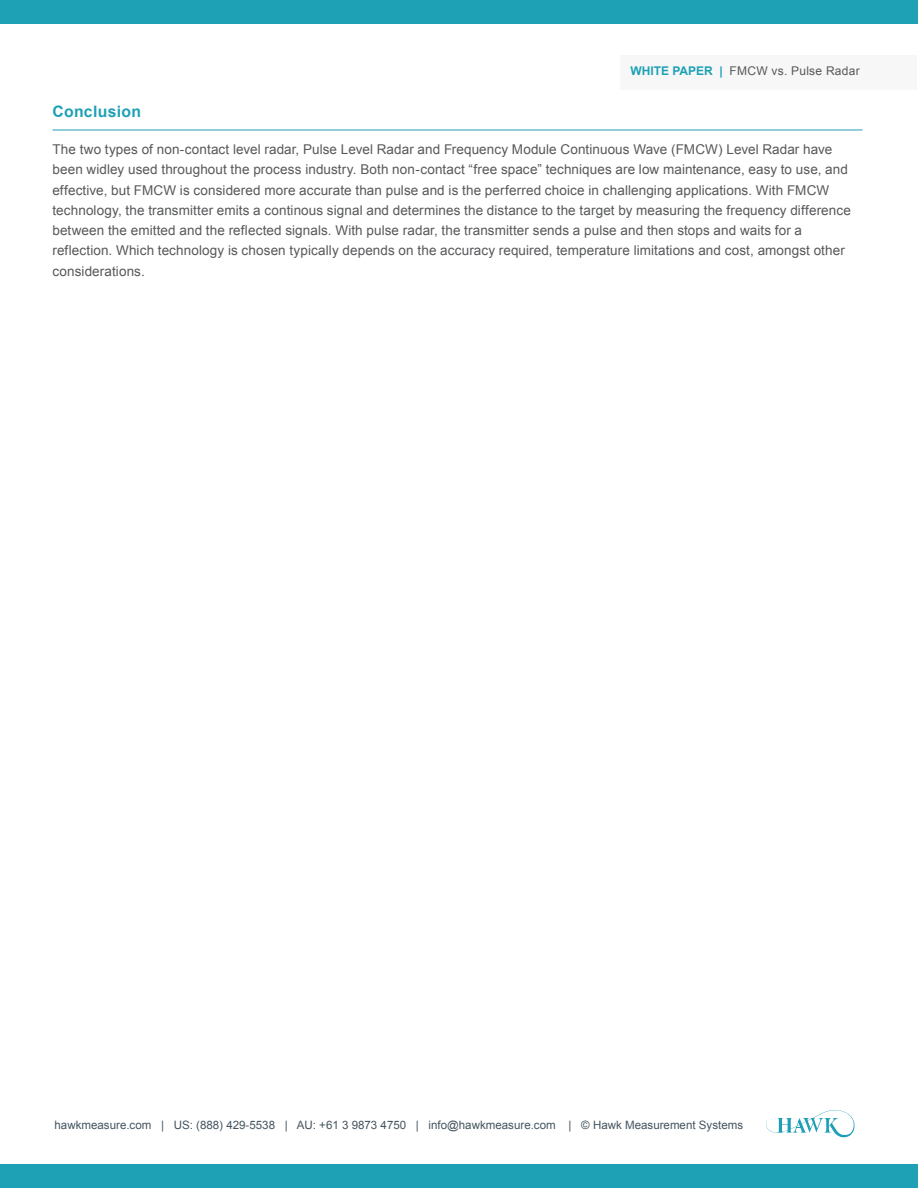
<style>
.page{position:relative;width:918px;height:1188px;background:#fff}
.page>*{position:absolute;margin:0;border:0;box-sizing:border-box;transform-origin:0 0}
.SubHeading_A{font:700 15.75px "Arial";letter-spacing:.02em;color:#1ea1b5}
.t1{font:13.5px/20.2px "Arial";letter-spacing:.005em;color:#57585a}
.t2{font:12px "Arial";letter-spacing:.025em;color:#57585a}
.t3{font:11.55px "Arial";color:#455560}
.s1{font-weight:700;color:#1ea1b5}
</style>
<div class="page">
<div style="left:620px;top:55px;width:297px;height:34px;background:#f7f7f8"></div>
<svg style="left:766px;top:1110px;width:89px;height:27px"></svg>
<div style="left:0;top:0;width:918px;height:24px;background:#1ea1b5"></div>
<div style="left:0;top:1165px;width:918px;height:23px;background:#1ea1b5"></div>
<hr style="left:52px;top:130px;width:810px;height:1px;background:#1ea1b5">
<p class="t2" style="left:630px;top:63px;width:231px"><span class="s1">WHITE PAPER |</span> FMCW vs. Pulse Radar</p>
<p class="SubHeading_A" style="left:52px;top:101px;width:90px">Conclusion</p>
<p class="t1" style="left:52px;top:139px;width:800px">The two types of non-contact level radar, Pulse Level Radar and Frequency Module Continuous Wave (FMCW) Level Radar have been widley used throughout the process industry. Both non-contact “free space” techniques are low maintenance, easy to use, and effective, but FMCW is considered more accurate than pulse and is the perferred choice in challenging applications. With FMCW technology, the transmitter emits a continous signal and determines the distance to the target by measuring the frequency difference between the emitted and the reflected signals. With pulse radar, the transmitter sends a pulse and then stops and waits for a reflection. Which technology is chosen typically depends on the accuracy required, temperature limitations and cost, amongst other considerations.</p>
<p class="t3" style="left:55px;top:1118px;width:690px">hawkmeasure.com | US: (888) 429-5538 | AU: +61 3 9873 4750 | info@hawkmeasure.com | © Hawk Measurement Systems</p>
</div>
